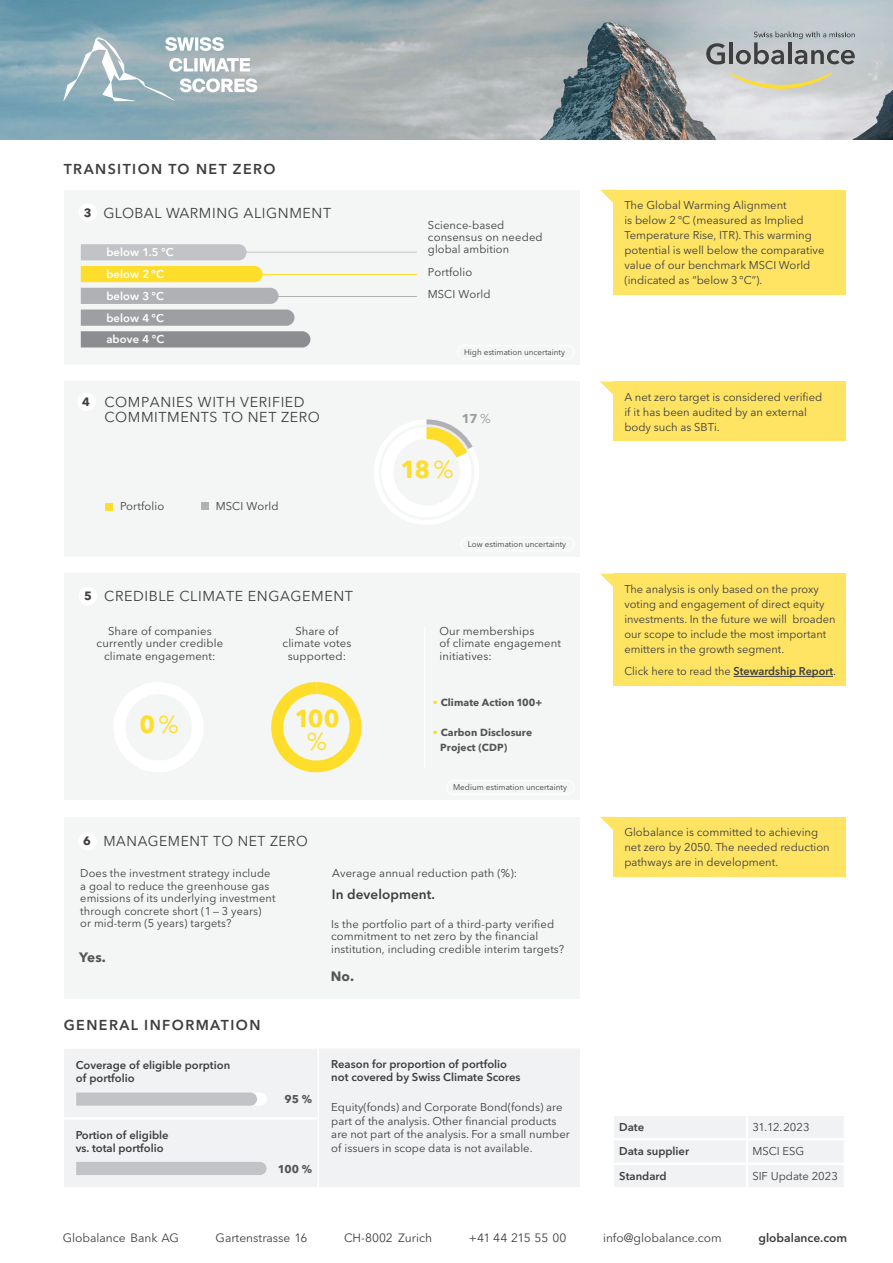
<style>
.page{position:relative;width:893px;height:1263px;background:#fff}
.page>*{position:absolute;margin:0;border:0;box-sizing:border-box;transform-origin:0 0}
.t1{font:700 24.3px "Avenir Next LT Pro";color:#ffdd2b}
.t2{font:24.3px "Avenir Next LT Pro";color:#ffdd2b}
.t3{font:14.25px/15.8px "Avenir Next LT Pro";letter-spacing:.04em;color:#3e3e3f}
.t4{font:600 14.25px "Avenir Next LT Pro";letter-spacing:.1em;color:#3e3e3f}
.t5{font:600 13.5px "Avenir Next LT Pro";letter-spacing:.005em;color:#3e3e3f}
.t6{font:700 13.5px "Avenir Next LT Pro";color:#545557}
.t7{font:700 12.75px "Avenir Next LT Pro";color:#9d9fa2}
.t8{font:12px "Avenir Next LT Pro";color:#3e3e3f}
.t9{font:600 12px "Avenir Next LT Pro";color:#3e3e3f}
.t10{font:12px "Avenir Next LT Pro";letter-spacing:-.02em;color:#3e3e3f}
.t11{font:700 12px "Avenir Next LT Pro";color:#3e3e3f}
.t12{font:11.25px/15px "Avenir Next LT Pro";color:#3e3e3f}
.t13{font:600 11.25px/13.5px "Avenir Next LT Pro";color:#3e3e3f}
.t14{font:600 11.25px/21.8px "Avenir Next LT Pro";letter-spacing:.01em;color:#fff}
.t15{font:700 11.25px "Avenir Next LT Pro";color:#545557}
.t16{font:700 10.2px/15px "Avenir Next LT Pro";letter-spacing:.005em;color:#545557}
.t17{font:8.25px "Avenir Next LT Pro";color:#3e3e3f}
.s1{font-weight:400}
.s2{color:#ffdd2b}
.s3{font-weight:600}
</style>
<div class="page">
<img style="left:0;top:0;width:645px;height:139px">
<svg style="left:63px;top:37px;width:195px;height:64px"></svg>
<svg style="left:645px;top:0;width:248px;height:140px;background:#b5babb"></svg>
<div style="left:64px;top:190px;width:516px;height:174px;background:#f4f5f5"></div>
<div style="left:81px;top:266px;width:182px;height:16px;background:#ffdd2b"></div>
<svg style="left:81px;top:288px;width:229px;height:59px"></svg>
<hr style="left:241px;top:252px;width:176px;height:1px;background:#c2c3c6">
<svg style="left:81px;top:244px;width:166px;height:16px;background:#c3c4c7"></svg>
<hr style="left:271px;top:296px;width:146px;height:1px;background:#b0b1b5">
<div style="left:266px;top:291px;width:11px;height:10px;background:#b0b1b5;border-radius:50%"></div>
<hr style="left:255px;top:274px;width:162px;height:1px;background:#ffdd2b">
<div style="left:250px;top:269px;width:11px;height:10px;background:#ffdd2b;border-radius:50%"></div>
<div style="left:78px;top:203px;width:19px;height:19px;background:#fff;border-radius:50%"></div>
<div style="left:64px;top:381px;width:516px;height:176px;background:#f4f5f5"></div>
<div style="left:106px;top:503px;width:7px;height:7px;background:#ffdd2b"></div>
<div style="left:201px;top:503px;width:8px;height:7px;background:#b0b1b5"></div>
<svg style="left:374px;top:419px;width:105px;height:105px"></svg>
<div style="left:77px;top:392px;width:19px;height:19px;background:#fff;border-radius:50%"></div>
<div style="left:64px;top:574px;width:516px;height:226px;background:#f4f5f5"></div>
<hr style="left:424px;top:626px;width:1px;height:143px;background:#fff">
<svg style="left:114px;top:683px;width:89px;height:89px"></svg>
<svg style="left:271px;top:682px;width:91px;height:91px"></svg>
<div style="left:79px;top:587px;width:18px;height:18px;background:#fff;border-radius:50%"></div>
<div style="left:64px;top:817px;width:516px;height:181px;background:#f4f5f5"></div>
<div style="left:78px;top:832px;width:19px;height:18px;background:#fff;border-radius:50%"></div>
<div style="left:461px;top:537px;width:113px;height:14px;border:1px solid #fff;border-radius:7px"></div>
<div style="left:457px;top:345px;width:117px;height:14px;border:1px solid #fff;border-radius:7px"></div>
<div style="left:446px;top:780px;width:128px;height:14px;border:1px solid #fff;border-radius:7px"></div>
<div style="left:320px;top:1047px;width:260px;height:140px;background:#f1f2f3"></div>
<hr style="left:320px;top:1046px;width:260px;height:2px;background:#fff">
<svg style="left:64px;top:1049px;width:253px;height:138px"></svg>
<div style="left:614px;top:1116px;width:230px;height:71px;background:#f1f2f3"></div>
<hr style="left:614px;top:1138px;width:133px;height:2px;background:#fff">
<hr style="left:747px;top:1138px;width:99px;height:2px;background:#fff">
<hr style="left:614px;top:1163px;width:133px;height:2px;background:#fff">
<hr style="left:747px;top:1163px;width:99px;height:2px;background:#fff">
<hr style="left:746px;top:1116px;width:2px;height:22px;background:#fff">
<hr style="left:746px;top:1140px;width:2px;height:23px;background:#fff">
<hr style="left:746px;top:1165px;width:2px;height:22px;background:#fff">
<div style="left:614px;top:190px;width:232px;height:104px;background:#ffe464"></div>
<svg style="left:600px;top:190px;width:14px;height:17px"></svg>
<div style="left:614px;top:817px;width:232px;height:59px;background:#ffe464"></div>
<svg style="left:600px;top:817px;width:14px;height:17px"></svg>
<div style="left:614px;top:574px;width:232px;height:112px;background:#ffe464"></div>
<hr style="left:734px;top:676px;width:99px;height:1px;background:#3e3e3f">
<svg style="left:600px;top:574px;width:14px;height:17px"></svg>
<div style="left:614px;top:381px;width:232px;height:60px;background:#ffe464"></div>
<svg style="left:600px;top:381px;width:14px;height:17px"></svg>
<p class="t4" style="left:64px;top:161px;width:213px">TRANSITION TO NET ZERO</p>
<p class="t11" style="left:84px;top:205px;width:9px">3</p>
<p class="t3" style="left:104px;top:205px;width:229px">GLOBAL WARMING ALIGNMENT</p>
<p class="t14" style="left:106px;top:241px;width:69px">below 1.5 °C below 2 °C below 3 °C below 4 °C above 4 °C</p>
<p class="t11" style="left:82px;top:394px;width:9px">4</p>
<p class="t3" style="left:104px;top:394px;width:217px">COMPANIES WITH VERIFIED<br>COMMITMENTS TO NET ZERO</p>
<p class="t12" style="left:120px;top:498px;width:46px">Portfolio</p>
<p class="t12" style="left:216px;top:499px;width:65px">MSCI World</p>
<p class="t12" style="left:428px;top:219px;width:116px;line-height:11.7px">Science-based consensus on needed global ambition</p>
<p class="t12" style="left:428px;top:264px;width:46px">Portfolio</p>
<p class="t12" style="left:428px;top:286px;width:65px">MSCI World</p>
<p class="t17" style="left:464px;top:347px;width:103px">High estimation uncertainty</p>
<p class="t7" style="left:462px;top:411px;width:31px">17 <span class="s1">%</span></p>
<h1 class="t1" style="left:401px;top:455px;width:55px">18<span class="s1">%</span></h1>
<p class="t17" style="left:468px;top:539px;width:100px">Low estimation uncertainty</p>
<p class="t3" style="left:104px;top:588px;width:250px">CREDIBLE CLIMATE ENGAGEMENT</p>
<p class="t12" style="left:97px;top:624px;width:128px;line-height:12.6px;text-align:center">Share of companies currently under credible climate engagement:</p>
<p class="t12" style="left:283px;top:624px;width:70px;line-height:12.6px;text-align:center">Share of climate votes supported:</p>
<p class="t12" style="left:439px;top:624px;width:123px;line-height:12.6px">Our memberships<br>of climate engagement initiatives:</p>
<p class="t16" style="left:433px;top:695px;width:111px"><span class="s2">•</span> Climate Action 100+</p>
<p class="t16" style="left:440px;top:725px;width:93px;text-indent:-7px"><span class="s2">•</span> Carbon Disclosure<br>Project (CDP)</p>
<p class="t11" style="left:84px;top:589px;width:9px">5</p>
<h1 class="t1" style="left:140px;top:710px;width:41px">0<span class="s1">%</span></h1>
<h1 class="t1" style="left:294px;top:703px;width:47px">100</h1>
<h1 class="t2" style="left:307px;top:727px;width:22px">%</h1>
<p class="t11" style="left:83px;top:833px;width:9px">6</p>
<p class="t3" style="left:104px;top:833px;width:206px">MANAGEMENT TO NET ZERO</p>
<p class="t17" style="left:453px;top:782px;width:116px">Medium estimation uncertainty</p>
<p class="t12" style="left:80px;top:867px;width:197px;line-height:12.6px">Does the investment strategy include a goal to reduce the greenhouse gas emissions of its underlying investment through concrete short (1 — 3 years)<br>or mid-term (5 years) targets?</p>
<p class="t12" style="left:332px;top:865px;width:187px">Average annual reduction path (%):</p>
<p class="t5" style="left:332px;top:886px;width:105px">In development.</p>
<p class="t12" style="left:331px;top:917px;width:235px;line-height:12.6px">Is the portfolio part of a third-party verified commitment to net zero by the financial institution, including credible interim targets?</p>
<p class="t6" style="left:79px;top:949px;width:28px">Yes.</p>
<p class="t4" style="left:64px;top:1016px;width:198px">GENERAL INFORMATION</p>
<p class="t13" style="left:76px;top:1058px;width:156px">Coverage of eligible porption of portfolio</p>
<p class="t13" style="left:76px;top:1128px;width:94px">Portion of eligible vs. total portfolio</p>
<p class="t15" style="left:285px;top:1092px;width:29px">95 %</p>
<p class="t15" style="left:278px;top:1162px;width:36px">100 %</p>
<p class="t6" style="left:331px;top:968px;width:25px">No.</p>
<p class="t13" style="left:331px;top:1057px;width:191px">Reason for proportion of portfolio not covered by Swiss Climate Scores</p>
<p class="t12" style="left:331px;top:1100px;width:240px;line-height:13.5px">Equity(fonds) and Corporate Bond(fonds) are part of the analysis. Other financial products are not part of the analysis. For a small number of issuers in scope data is not available.</p>
<p class="t12" style="left:624px;top:197px;width:202px">The Global Warming Alignment<br>is below 2 °C (measured as Implied Temperature Rise, ITR). This warming potential is well below the comparative value of our benchmark MSCI World (indicated as “below 3°C”).</p>
<p class="t12" style="left:624px;top:389px;width:199px">A net zero target is considered verified if it has been audited by an external body such as SBTi.</p>
<p class="t12" style="left:624px;top:581px;width:213px">The analysis is only based on the proxy voting and engagement of direct equity investments. In the future we will broaden our scope to include the most important emitters in the growth segment.</p>
<p class="t12" style="left:624px;top:664px;width:213px">Click here to read the <span class="s3">Stewardship Report</span>.</p>
<p class="t12" style="left:624px;top:824px;width:207px">Globalance is committed to achieving net zero by 2050. The needed reduction pathways are in development.</p>
<p class="t13" style="left:619px;top:1120px;width:26px">Date</p>
<p class="t12" style="left:752px;top:1119px;width:59px">31.12.2023</p>
<p class="t13" style="left:619px;top:1144px;width:71px">Data supplier</p>
<p class="t12" style="left:752px;top:1144px;width:53px">MSCI ESG</p>
<p class="t13" style="left:619px;top:1169px;width:49px">Standard</p>
<p class="t12" style="left:752px;top:1168px;width:87px">SIF Update 2023</p>
<p class="t8" style="left:63px;top:1230px;width:118px">Globalance Bank AG</p>
<p class="t8" style="left:216px;top:1230px;width:93px">Gartenstrasse 16</p>
<p class="t8" style="left:344px;top:1230px;width:90px">CH-8002 Zurich</p>
<p class="t10" style="left:469px;top:1230px;width:99px">+41 44 215 55 00</p>
<p class="t8" style="left:603px;top:1230px;width:120px">info@globalance.com</p>
<p class="t9" style="left:758px;top:1230px;width:90px">globalance.com</p>
</div>
